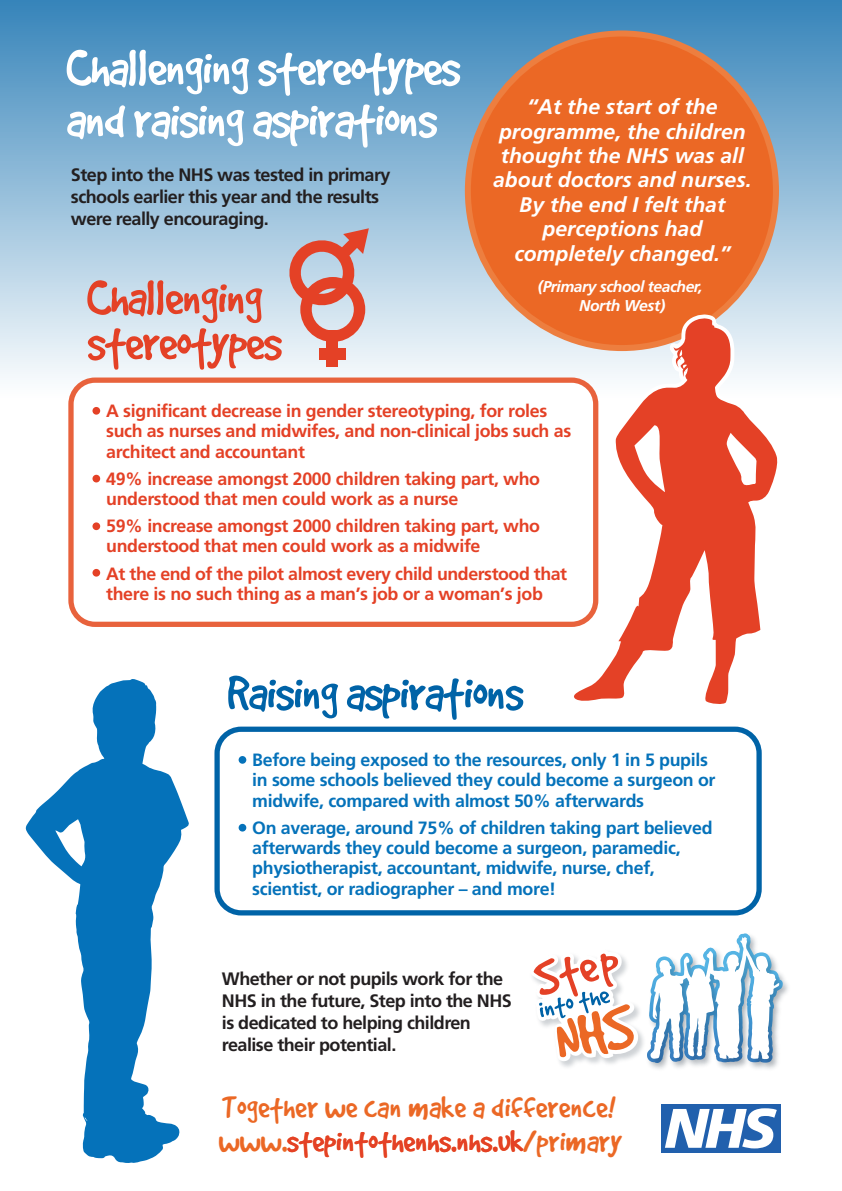
<style>
.page{position:relative;width:842px;height:1191px;background:#fff}
.page>*{position:absolute;margin:0;border:0;box-sizing:border-box;transform-origin:0 0}
.t1{font:56.4px/51.8px "Good Dog";letter-spacing:-.02em;color:#fff}
.t2{font:54.2px/45.2px "Good Dog";letter-spacing:-.02em;color:#e44126}
.t3{font:54.2px "Good Dog";letter-spacing:-.02em;color:#0063a7}
.t4{font:33.8px/34px "Good Dog";color:#eb6825}
.t5{font:italic 700 21.2px/24.4px "Frutiger";color:#fff;text-align:center}
.t6{font:700 18px/22px "Frutiger";letter-spacing:-.03em;color:#231f20}
.t7{font:700 17.8px/20.4px "Frutiger";letter-spacing:-.02em;color:#e44126}
.t8{font:700 17.8px/20.4px "Frutiger";letter-spacing:-.02em;color:#0572ba}
.t9{font:italic 700 15.6px/19px "Frutiger";letter-spacing:-.03em;color:#fff;text-align:center}
.s1{color:#e44126}
</style>
<div class="page">
<div style="left:0;top:0;width:842px;height:509px;background:linear-gradient(to bottom,#4189bb,#fff)"></div>
<svg style="left:25px;top:679px;width:164px;height:484px"></svg>
<div style="left:468px;top:33px;width:308px;height:315px;background:#eb6825;border-radius:50%"></div>
<img style="left:559px;top:973px;width:229px;height:96px">
<svg style="left:648px;top:934px;width:131px;height:125px"></svg>
<svg style="left:532px;top:953px;width:106px;height:108px"></svg>
<div style="left:661px;top:1104px;width:120px;height:48px;background:#2160ad"></div>
<svg style="left:665px;top:1108px;width:112px;height:40px"></svg>
<div style="left:327px;top:331px;width:11px;height:36px;background:#e44126"></div>
<div style="left:319px;top:348px;width:27px;height:11px;background:#e44126"></div>
<svg style="left:286px;top:228px;width:83px;height:114px;background:#d29a97"></svg>
<div style="left:71px;top:380px;width:525px;height:244px;background:#fff;border-radius:24px"></div>
<div style="left:68px;top:377px;width:530px;height:250px;border:5px solid #e8623c;border-radius:24px"></div>
<div style="left:92px;top:407px;width:8px;height:8px;background:#e44126;border-radius:50%"></div>
<div style="left:92px;top:475px;width:8px;height:7px;background:#e44126;border-radius:50%"></div>
<div style="left:92px;top:522px;width:8px;height:8px;background:#e44126;border-radius:50%"></div>
<div style="left:92px;top:569px;width:8px;height:7px;background:#e44126;border-radius:50%"></div>
<div style="left:214px;top:726px;width:548px;height:189px;border:5px solid #0063a7;border-radius:24px"></div>
<div style="left:239px;top:756px;width:7px;height:7px;background:#0572ba;border-radius:50%"></div>
<div style="left:239px;top:824px;width:7px;height:7px;background:#0572ba;border-radius:50%"></div>
<svg style="left:693px;top:272px;width:88px;height:237px"></svg>
<svg style="left:571px;top:317px;width:209px;height:387px"></svg>
<h1 class="t1" style="left:66px;top:46px;width:396px">Challenging stereotypes and raising aspirations</h1>
<p class="t6" style="left:71px;top:164px;width:321px">Step into the NHS was tested in primary schools earlier this year and the results were really encouraging.</p>
<h2 class="t2" style="left:87px;top:279px;width:196px">Challenging stereotypes</h2>
<p class="t5" style="left:493px;top:95px;width:260px">“At the start of the programme, the children thought the NHS was all about doctors and nurses.<br>By the end I felt that perceptions had completely changed.”</p>
<p class="t9" style="left:538px;top:277px;width:166px">(Primary school teacher,<br>North West)</p>
<p class="t7" style="left:106px;top:400px;width:466px">A significant decrease in gender stereotyping, for roles such as nurses and midwifes, and non-clinical jobs such as architect and accountant</p>
<p class="t7" style="left:106px;top:468px;width:435px">49% increase amongst 2000 children taking part, who understood that men could work as a nurse</p>
<p class="t7" style="left:106px;top:515px;width:435px">59% increase amongst 2000 children taking part, who understood that men could work as a midwife</p>
<p class="t7" style="left:106px;top:563px;width:462px">At the end of the pilot almost every child understood that there is no such thing as a man’s job or a woman’s job</p>
<h2 class="t3" style="left:227px;top:675px;width:298px">Raising aspirations</h2>
<p class="t8" style="left:252px;top:749px;width:465px">Before being exposed to the resources, only 1 in 5 pupils in some schools believed they could become a surgeon or midwife, compared with almost 50% afterwards</p>
<p class="t8" style="left:252px;top:817px;width:462px">On average, around 75% of children taking part believed afterwards they could become a surgeon, paramedic, physiotherapist, accountant, midwife, nurse, chef, scientist, or radiographer – and more!</p>
<p class="t6" style="left:222px;top:968px;width:291px">Whether or not pupils work for the<br>NHS in the future, Step into the NHS is dedicated to helping children realise their potential.</p>
<h3 class="t4" style="left:218px;top:1092px;width:405px">Together we can make a difference! www.<span class="s1">stepintothenhs.nhs.uk</span>/primary</h3>
</div>
